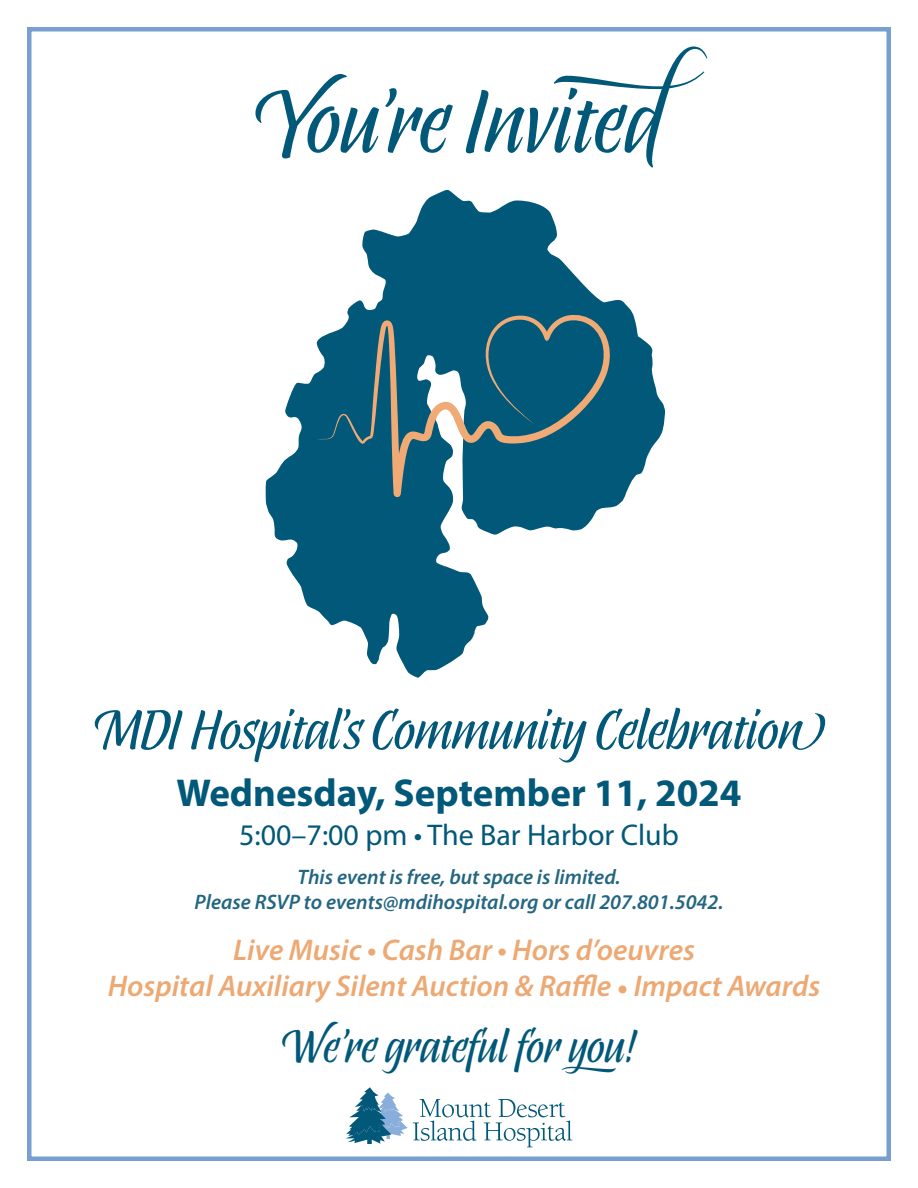
<style>
.page{position:relative;width:918px;height:1188px;background:#fff}
.page>*{position:absolute;margin:0;border:0;box-sizing:border-box;transform-origin:0 0}
.t1{font:87px "Abelina Pro";color:#015878}
.t2{font:54px "Abelina Pro";color:#015878}
.t3{font:45px "Abelina Pro";color:#015878}
.t4{font:700 39px "Myriad Pro";color:#015878}
.t5{font:italic 600 30px "Myriad Pro";color:#eda974}
.t6{font:30px "Myriad Pro";color:#015878}
.t7{font:italic 600 21px/25.2px "Myriad Pro";color:#246682;text-align:center}
.s1{font-family:"Minion Pro";font-weight:400;font-style:normal}
</style>
<div class="page">
<div style="left:27px;top:27px;width:864px;height:1134px;border:4px solid #77a0d1"></div>
<svg style="left:265px;top:190px;width:400px;height:488px"></svg>
<svg style="left:317px;top:314px;width:296px;height:184px;background:#276a80"></svg>
<svg style="left:346px;top:1087px;width:226px;height:60px"></svg>
<p class="t1" style="left:254px;top:71px;width:525px">You’re Invited</p>
<p class="t2" style="left:94px;top:698px;width:732px">MDI Hospital’s Community Celebration</p>
<p class="t4" style="left:176px;top:768px;width:567px">Wednesday, September 11, 2024</p>
<p class="t6" style="left:239px;top:817px;width:441px">5:00–7:00 pm • The Bar Harbor Club</p>
<p class="t7" style="left:195px;top:864px;width:530px">This event is free, but space is limited.<br>Please RSVP to events@mdihospital.org or call 207.801.5042.</p>
<p class="t5" style="left:233px;top:931px;width:463px">Live Music • Cash Bar • Hors d’oeuvres</p>
<p class="t5" style="left:108px;top:967px;width:714px">Hospital Auxiliary Silent Auction &amp; Raffle <span class="s1">•</span> Impact Awards</p>
<p class="t3" style="left:281px;top:1020px;width:357px">We’re grateful for you!</p>
</div>
